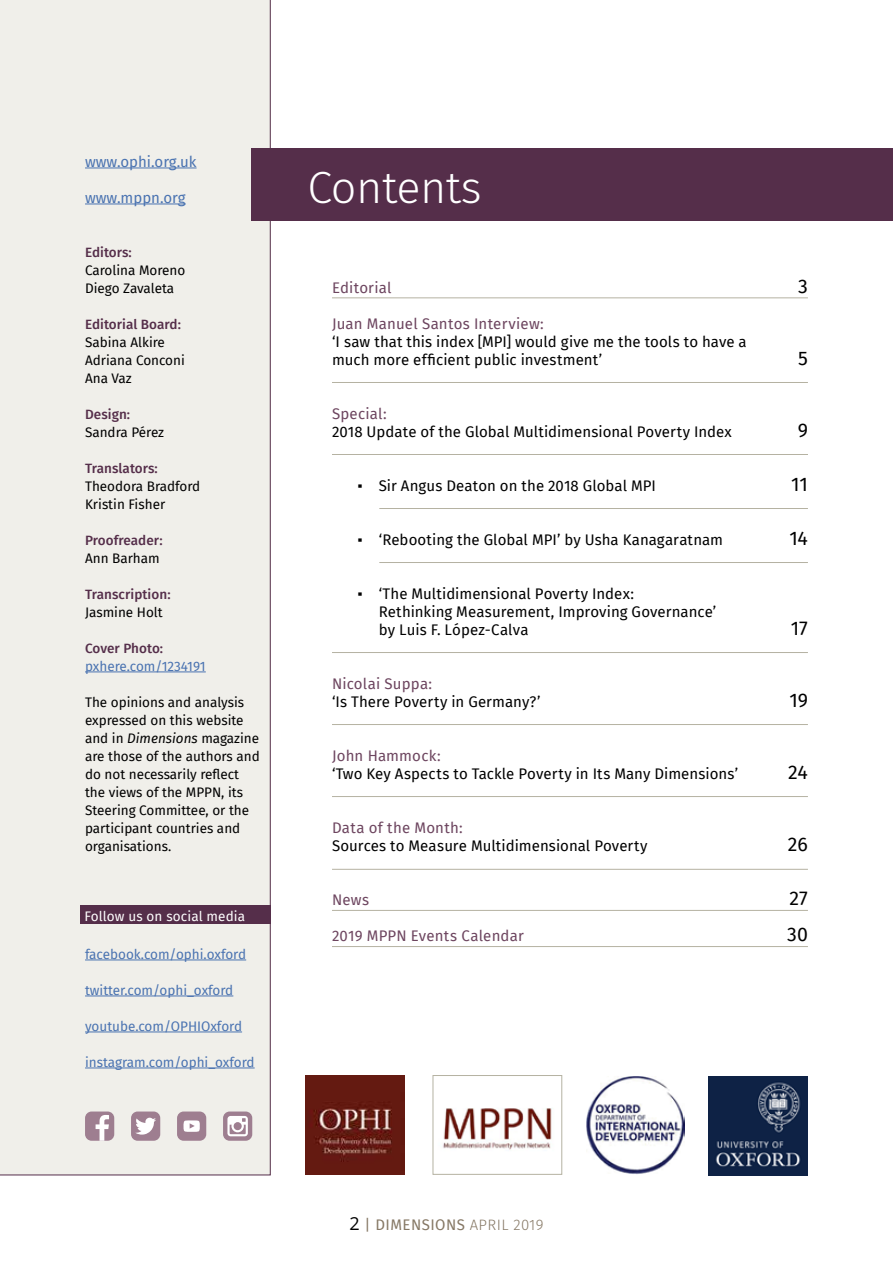
<style>
.page{position:relative;width:893px;height:1263px;background:#fff}
.page>*{position:absolute;margin:0;border:0;box-sizing:border-box;transform-origin:0 0}
.t1{font:300 45px "Fira Sans";letter-spacing:-.01em;color:#fff}
.t2{font:19.5px/36px "Fira Sans";letter-spacing:-.005em;color:#000}
.t3{font:15px/18px "Fira Sans";letter-spacing:.005em;color:#000}
.t4{font:15px "Fira Sans";letter-spacing:.015em;color:#6d455f}
.t5{font:15px "Fira Sans";color:#4a73b1}
.t6{font:15px "Fira Sans";letter-spacing:.03em;color:#867865}
.t7{font:13.5px/18px "Fira Sans";color:#000}
.t8{font:13.5px "Fira Sans";color:#4a73b1}
.t9{font:500 13.5px "Fira Sans";letter-spacing:.005em;color:#552e4a}
.t10{font:13.5px "Fira Sans";letter-spacing:.01em;color:#fff}
.s1{font-style:italic}
.s2{font-family:"Times New Roman"}
.s3{font-family:"Open Sans";font-size:18px;color:#000}
.s4{font-weight:300}
</style>
<div class="page">
<div style="left:0;top:0;width:270px;height:1175px;background:#f0efea"></div>
<div style="left:251px;top:149px;width:642px;height:72px;background:#552e4a"></div>
<img style="left:586px;top:1076px;width:98px;height:98px">
<img style="left:443px;top:1108px;width:109px;height:42px">
<div style="left:433px;top:1075px;width:129px;height:100px;border:1px solid #b5b2a2"></div>
<img style="left:306px;top:1076px;width:99px;height:99px">
<hr style="left:85px;top:1031px;width:157px;height:1px;background:#4a73b1">
<hr style="left:85px;top:959px;width:161px;height:1px;background:#4a73b1">
<hr style="left:85px;top:995px;width:148px;height:1px;background:#4a73b1">
<hr style="left:85px;top:168px;width:112px;height:1px;background:#4a73b1">
<hr style="left:85px;top:1067px;width:170px;height:1px;background:#4a73b1">
<hr style="left:85px;top:204px;width:101px;height:1px;background:#4a73b1">
<img style="left:709px;top:1077px;width:98px;height:98px">
<hr style="left:85px;top:671px;width:121px;height:1px;background:#4a73b1">
<div style="left:85px;top:1111px;width:29px;height:30px;background:#9e7e90;border-radius:7px"></div>
<svg style="left:96px;top:1115px;width:13px;height:26px"></svg>
<div style="left:177px;top:1111px;width:29px;height:30px;background:#9e7e90;border-radius:7px"></div>
<svg style="left:183px;top:1120px;width:17px;height:12px"></svg>
<div style="left:131px;top:1111px;width:29px;height:30px;background:#9e7e90;border-radius:7px"></div>
<svg style="left:135px;top:1117px;width:21px;height:18px"></svg>
<div style="left:223px;top:1111px;width:29px;height:30px;background:#9e7e90;border-radius:7px"></div>
<svg style="left:227px;top:1116px;width:21px;height:20px"></svg>
<div style="left:80px;top:905px;width:190px;height:19px;background:#552e4a"></div>
<hr style="left:332px;top:297px;width:476px;height:1px;background:#b5b2a2">
<hr style="left:332px;top:382px;width:476px;height:1px;background:#b5b2a2">
<hr style="left:332px;top:454px;width:476px;height:1px;background:#b5b2a2">
<hr style="left:379px;top:508px;width:429px;height:1px;background:#b5b2a2">
<hr style="left:379px;top:562px;width:429px;height:1px;background:#b5b2a2">
<hr style="left:332px;top:652px;width:476px;height:1px;background:#b5b2a2">
<hr style="left:332px;top:724px;width:476px;height:1px;background:#b5b2a2">
<hr style="left:332px;top:910px;width:476px;height:1px;background:#b5b2a2">
<hr style="left:332px;top:796px;width:476px;height:1px;background:#b5b2a2">
<hr style="left:332px;top:869px;width:476px;height:1px;background:#b5b2a2">
<hr style="left:332px;top:946px;width:476px;height:1px;background:#b5b2a2">
<p class="t5" style="left:85px;top:150px;width:113px">www.ophi.org.uk</p>
<p class="t5" style="left:85px;top:186px;width:102px">www.mppn.org</p>
<p class="t9" style="left:85px;top:241px;width:48px">Editors:</p>
<p class="t7" style="left:85px;top:261px;width:102px">Carolina Moreno<br>Diego Zavaleta</p>
<p class="t9" style="left:85px;top:313px;width:97px">Editorial Board:</p>
<p class="t7" style="left:85px;top:333px;width:101px">Sabina Alkire<br>Adriana Conconi<br>Ana Vaz</p>
<p class="t9" style="left:85px;top:403px;width:47px">Design:</p>
<p class="t7" style="left:85px;top:423px;width:81px">Sandra Pérez</p>
<p class="t9" style="left:85px;top:457px;width:74px">Translators:</p>
<p class="t7" style="left:85px;top:477px;width:117px">Theodora Bradford<br>Kristin Fisher</p>
<p class="t9" style="left:85px;top:529px;width:79px">Proofreader:</p>
<p class="t7" style="left:85px;top:549px;width:76px">Ann Barham</p>
<p class="t9" style="left:85px;top:583px;width:87px">Transcription:</p>
<p class="t7" style="left:85px;top:603px;width:79px">Jasmine Holt</p>
<p class="t9" style="left:85px;top:637px;width:80px">Cover Photo:</p>
<p class="t8" style="left:85px;top:656px;width:122px">pxhere.com/1234191</p>
<p class="t7" style="left:85px;top:693px;width:176px">The opinions and analysis expressed on this website and in <span class="s1">Dimensions</span> magazine are those of the authors and do not necessarily reflect the views of the MPPN, its<br>Steering Committee, or the participant countries and organisations.</p>
<p class="t10" style="left:85px;top:906px;width:162px">Follow us on social media</p>
<p class="t8" style="left:85px;top:944px;width:163px">facebook.com/ophi.oxford</p>
<p class="t8" style="left:85px;top:980px;width:150px">twitter.com/ophi_oxford</p>
<p class="t8" style="left:85px;top:1016px;width:159px">youtube.com/OPHIOxford</p>
<p class="t8" style="left:85px;top:1052px;width:171px">instagram.com/ophi_oxford</p>
<h1 class="t1" style="left:308px;top:155px;width:176px">Contents</h1>
<p class="t4" style="left:332px;top:276px;width:61px">Editorial</p>
<p class="t4" style="left:332px;top:312px;width:213px">Juan Manuel Santos Interview:</p>
<p class="t3" style="left:332px;top:332px;width:416px">‘I saw that this index [MPI] would give me the tools to have a much more efficient public investment’</p>
<p class="t4" style="left:332px;top:402px;width:56px">Special:</p>
<p class="t3" style="left:332px;top:422px;width:401px">2018 Update of the Global Multidimensional Poverty Index</p>
<p class="t3" style="left:357px;top:476px;width:300px"><span class="s2">▪</span> Sir Angus Deaton on the 2018 Global MPI</p>
<p class="t3" style="left:357px;top:530px;width:367px"><span class="s2">▪</span> ‘Rebooting the Global MPI’ by Usha Kanagaratnam</p>
<p class="t3" style="left:379px;top:584px;width:339px;text-indent:-21px"><span class="s2">▪</span> ‘The Multidimensional Poverty Index:<br>Rethinking Measurement, Improving Governance’ by Luis F. López-Calva</p>
<p class="t4" style="left:332px;top:672px;width:102px">Nicolai Suppa:</p>
<p class="t3" style="left:332px;top:692px;width:210px">‘Is There Poverty in Germany?’</p>
<p class="t4" style="left:332px;top:744px;width:110px">John Hammock:</p>
<p class="t3" style="left:332px;top:764px;width:408px">‘Two Key Aspects to Tackle Poverty in Its Many Dimensions’</p>
<p class="t4" style="left:332px;top:816px;width:132px">Data of the Month:</p>
<p class="t3" style="left:332px;top:836px;width:317px">Sources to Measure Multidimensional Poverty</p>
<p class="t4" style="left:332px;top:888px;width:39px">News</p>
<p class="t4" style="left:332px;top:924px;width:193px">2019 MPPN Events Calendar</p>
<h2 class="t2" style="left:798px;top:267px;width:11px">3</h2>
<h2 class="t2" style="left:798px;top:339px;width:11px">5</h2>
<h2 class="t2" style="left:798px;top:411px;width:12px">9</h2>
<h2 class="t2" style="left:791px;top:465px;width:18px">11</h2>
<h2 class="t2" style="left:789px;top:519px;width:20px">14</h2>
<h2 class="t2" style="left:791px;top:609px;width:19px">17</h2>
<h2 class="t2" style="left:789px;top:681px;width:20px">19</h2>
<h2 class="t2" style="left:788px;top:753px;width:21px">24</h2>
<h2 class="t2" style="left:788px;top:825px;width:22px">26</h2>
<h2 class="t2" style="left:787px;top:879px;width:22px">27<br>30</h2>
<p class="t6" style="left:349px;top:1213px;width:196px"><span class="s3">2</span> | DIMENSIONS <span class="s4">APRIL 2019</span></p>
</div>
